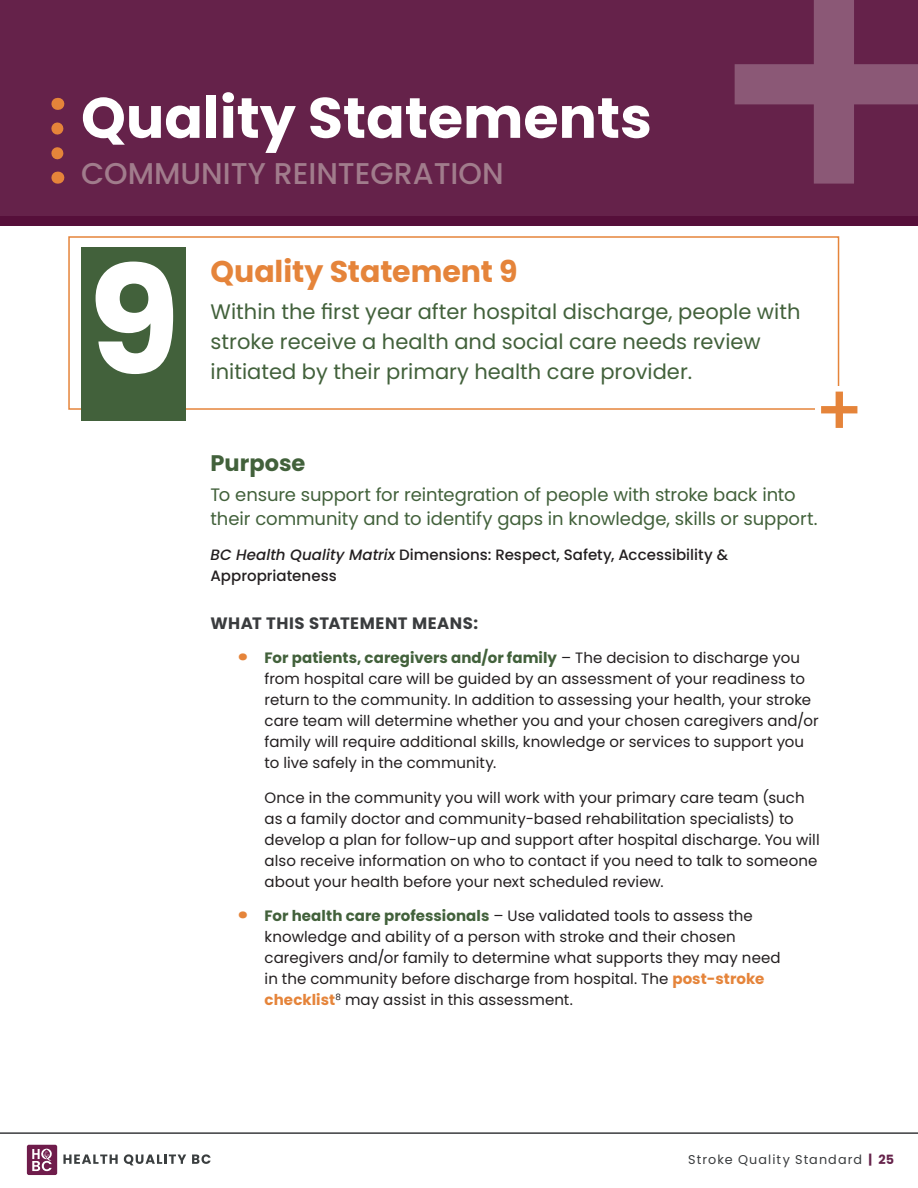
<style>
.page{position:relative;width:918px;height:1188px;background:#fff}
.page>*{position:absolute;margin:0;border:0;box-sizing:border-box;transform-origin:0 0}
.t1{font:700 150px "Poppins";color:#fff}
.t2{font:700 57px "Poppins";color:#fff}
.t3{font:500 30px "Poppins";color:#a17c8c}
.t4{font:700 30px "Poppins";letter-spacing:-.005em;color:#e5843a}
.t5{font:700 22.5px "Poppins";color:#42613b}
.t6{font:21px/30px "Poppins";color:#42613b}
.t7{font:18px/24px "Poppins";letter-spacing:-.005em;color:#42613b}
.t8{font:700 16.5px "Poppins";letter-spacing:.025em;color:#3a3c3e}
.t9{font:15px/21px "Poppins";letter-spacing:.005em;color:#231f20}
.t10{font:500 15px/21px "Poppins";color:#231f20}
.t11{font:12.75px "Poppins";letter-spacing:.085em;color:#3a3c3e}
.s1{font-style:italic}
.s2{font-weight:900;font-size:31.5px;color:#e5843a}
.s3{font-weight:700;color:#42613b}
.s4{font-weight:700;color:#e5843a}
.s5{font-weight:700;color:#65224a}
</style>
<div class="page">
<hr style="left:0;top:1132px;width:918px;height:2px;background:#3a3c3e">
<svg style="left:124px;top:1154px;width:62px;height:11px"></svg>
<svg style="left:192px;top:1154px;width:19px;height:10px"></svg>
<svg style="left:63px;top:1155px;width:55px;height:9px"></svg>
<svg style="left:27px;top:1145px;width:30px;height:30px"></svg>
<div style="left:0;top:0;width:918px;height:216px;background:#65224a"></div>
<div style="left:0;top:216px;width:918px;height:10px;background:#560f3a"></div>
<svg style="left:735px;top:0;width:183px;height:184px"></svg>
<svg style="left:51px;top:128px;width:12px;height:32px"></svg>
<svg style="left:57px;top:98px;width:1px;height:12px"></svg>
<svg style="left:57px;top:172px;width:1px;height:12px"></svg>
<div style="left:68px;top:236px;width:771px;height:174px;border:2px solid #e5843a"></div>
<div style="left:82px;top:248px;width:104px;height:173px;background:#42613b"></div>
<div style="left:816px;top:386px;width:47px;height:48px;background:#fff"></div>
<svg style="left:821px;top:392px;width:36px;height:36px"></svg>
<h2 class="t2" style="left:81px;top:85px;width:572px">Quality Statements</h2>
<h3 class="t3" style="left:81px;top:156px;width:424px">COMMUNITY REINTEGRATION</h3>
<h1 class="t1" style="left:88px;top:234px;width:94px">9</h1>
<h3 class="t4" style="left:211px;top:254px;width:309px">Quality Statement 9</h3>
<h3 class="t6" style="left:211px;top:296px;width:591px">Within the first year after hospital discharge, people with stroke receive a health and social care needs review initiated by their primary health care provider.</h3>
<h3 class="t5" style="left:211px;top:450px;width:96px">Purpose</h3>
<p class="t7" style="left:211px;top:483px;width:609px">To ensure support for reintegration of people with stroke back into their community and to identify gaps in knowledge, skills or support.</p>
<p class="t10" style="left:211px;top:544px;width:519px"><span class="s1">BC Health Quality Matrix</span> Dimensions: Respect, Safety, Accessibility &amp;<br>Appropriateness</p>
<p class="t8" style="left:211px;top:613px;width:269px">WHAT THIS STATEMENT MEANS:</p>
<p class="t9" style="left:265px;top:648px;width:556px;text-indent:-27px"><span class="s2">∙</span> <span class="s3">For patients, caregivers and/or family</span> – The decision to discharge you from hospital care will be guided by an assessment of your readiness to return to the community. In addition to assessing your health, your stroke care team will determine whether you and your chosen caregivers and/or family will require additional skills, knowledge or services to support you to live safely in the community.</p>
<p class="t9" style="left:265px;top:787px;width:557px">Once in the community you will work with your primary care team (such as a family doctor and community-based rehabilitation specialists) to develop a plan for follow-up and support after hospital discharge. You will also receive information on who to contact if you need to talk to someone about your health before your next scheduled review.</p>
<p class="t9" style="left:265px;top:906px;width:518px;text-indent:-27px"><span class="s2">∙</span> <span class="s3">For health care professionals</span> – Use validated tools to assess the knowledge and ability of a person with stroke and their chosen caregivers and/or family to determine what supports they may need in the community before discharge from hospital. The <span class="s4">post-stroke checklist</span><sup>8</sup> may assist in this assessment.</p>
<p class="t11" style="left:688px;top:1153px;width:207px">Stroke Quality Standard <span class="s5">| 25</span></p>
</div>
